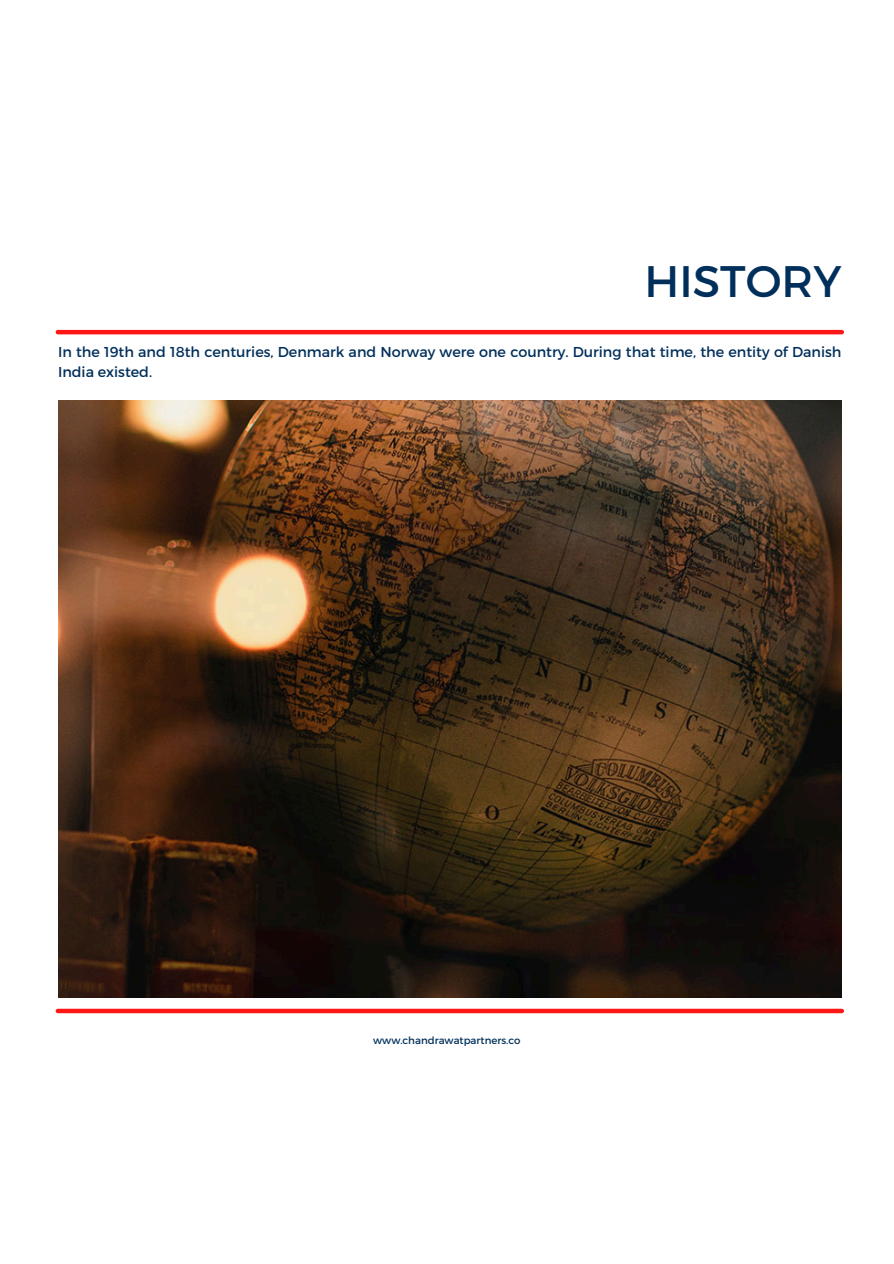
<style>
.page{position:relative;width:894px;height:1264px;background:#fff}
.page>*{position:absolute;margin:0;border:0;box-sizing:border-box;transform-origin:0 0}
.t1{font:44.1px "Montserrat";color:#002f5b}
.t2{font:14.4px/19.8px "Montserrat";color:#002f5b}
.t3{font:10.2px "Montserrat";color:#00305b}
</style>
<div class="page">
<hr style="left:58px;top:330px;width:783px;height:4px;background:#ff1616">
<div style="left:58px;top:1008px;width:783px;height:5px;background:#ff1616"></div>
<img style="left:58px;top:400px;width:783px;height:597px">
<h2 class="t1" style="left:644px;top:253px;width:198px">HISTORY</h2>
<h1 class="t2" style="left:58px;top:341px;width:784px">In the 19th and 18th centuries, Denmark and Norway were one country. During that time, the entity of Danish<br>India existed.</h1>
<p class="t3" style="left:373px;top:1033px;width:149px">www.chandrawatpartners.co</p>
</div>
